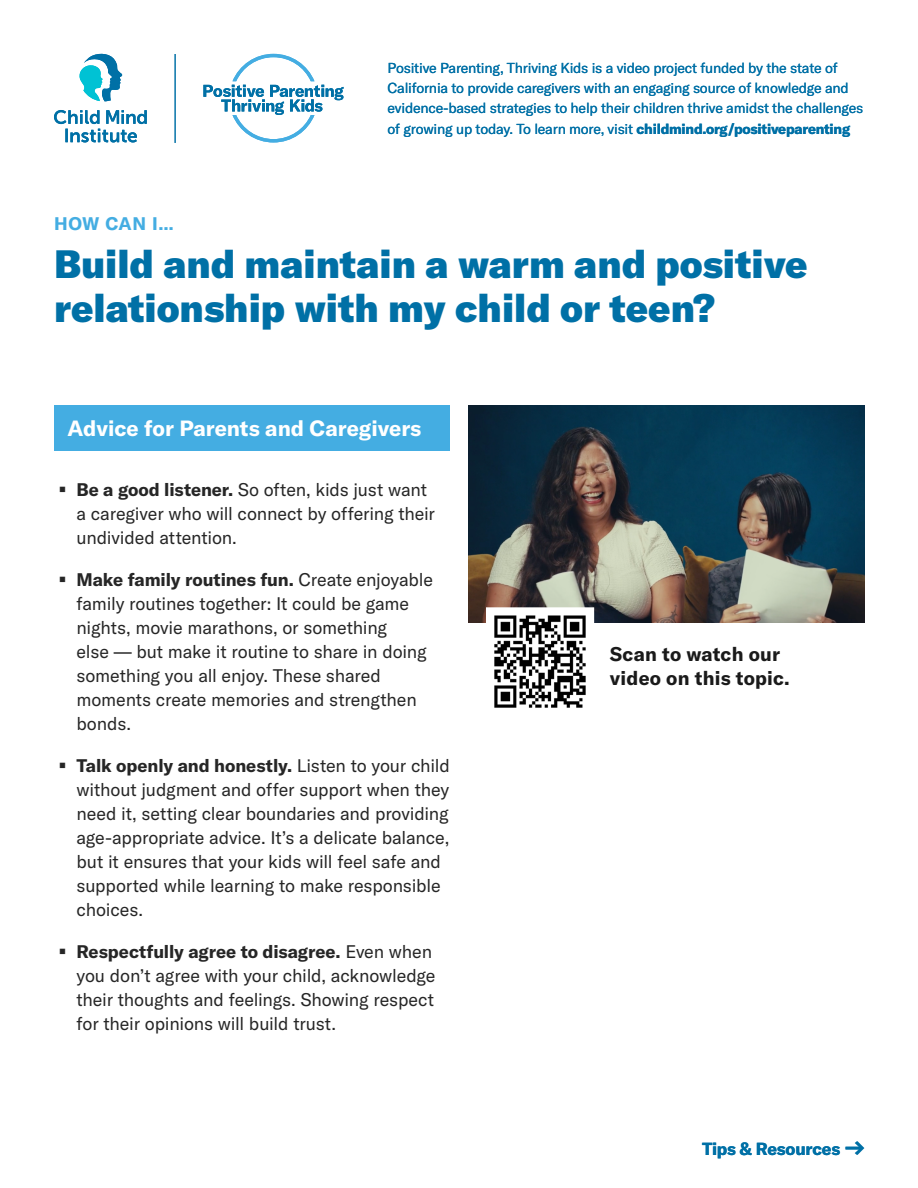
<style>
.page{position:relative;width:918px;height:1188px;background:#fff}
.page>*{position:absolute;margin:0;border:0;box-sizing:border-box;transform-origin:0 0}
.t1{font:39px/43.5px "GT America Bl";color:#0070a6}
.t2{font:700 21.75px "GT America";color:#fff}
.t3{font:700 19.5px/24.2px "GT America";letter-spacing:.01em;color:#1a1a1a}
.t4{font:18px/24px "GT America";letter-spacing:-.01em;color:#262626}
.t5{font:700 18px "GT America";letter-spacing:.025em;color:#44ade2}
.t6{font:700 17.25px "GT America";letter-spacing:-.01em;color:#0070a6}
.t7{font:14.25px/20.2px "GT America";letter-spacing:-.015em;color:#0070a6}
.s1{font-weight:700}
.s2{font-size:21px}
</style>
<div class="page">
<img style="left:468px;top:405px;width:396px;height:217px">
<svg style="left:79px;top:53px;width:44px;height:48px"></svg>
<svg style="left:54px;top:110px;width:93px;height:32px"></svg>
<svg style="left:203px;top:54px;width:141px;height:88px"></svg>
<hr style="left:175px;top:54px;width:1px;height:89px;background:#0070a6">
<div style="left:54px;top:406px;width:396px;height:45px;background:#44ade2"></div>
<img style="left:492px;top:613px;width:96px;height:95px">
<p class="t7" style="left:388px;top:58px;width:477px">Positive Parenting, Thriving Kids is a video project funded by the state of California to provide caregivers with an engaging source of knowledge and evidence-based strategies to help their children thrive amidst the challenges of growing up today. To learn more, visit <span class="s1">childmind.org/positiveparenting</span></p>
<p class="t5" style="left:54px;top:213px;width:121px">HOW CAN I…</p>
<h1 class="t1" style="left:54px;top:242px;width:755px">Build and maintain a warm and positive relationship with my child or teen?</h1>
<p class="t2" style="left:68px;top:415px;width:355px">Advice for Parents and Caregivers</p>
<p class="t4" style="left:76px;top:478px;width:360px"><span class="s1">Be a good listener.</span> So often, kids just want a caregiver who will connect by offering their undivided attention.</p>
<p class="t4" style="left:76px;top:568px;width:358px"><span class="s1">Make family routines fun.</span> Create enjoyable family routines together: It could be game nights, movie marathons, or something<br>else — but make it routine to share in doing something you all enjoy. These shared moments create memories and strengthen bonds.</p>
<p class="t4" style="left:76px;top:754px;width:375px"><span class="s1">Talk openly and honestly.</span> Listen to your child without judgment and offer support when they need it, setting clear boundaries and providing age-appropriate advice. It’s a delicate balance, but it ensures that your kids will feel safe and supported while learning to make responsible choices.</p>
<p class="t4" style="left:76px;top:940px;width:360px"><span class="s1">Respectfully agree to disagree.</span> Even when you don’t agree with your child, acknowledge their thoughts and feelings. Showing respect for their opinions will build trust.</p>
<p class="t3" style="left:610px;top:642px;width:181px">Scan to watch our video on this topic.</p>
<p class="t6" style="left:702px;top:1138px;width:165px">Tips &amp; Resources <span class="s2">→</span></p>
</div>
